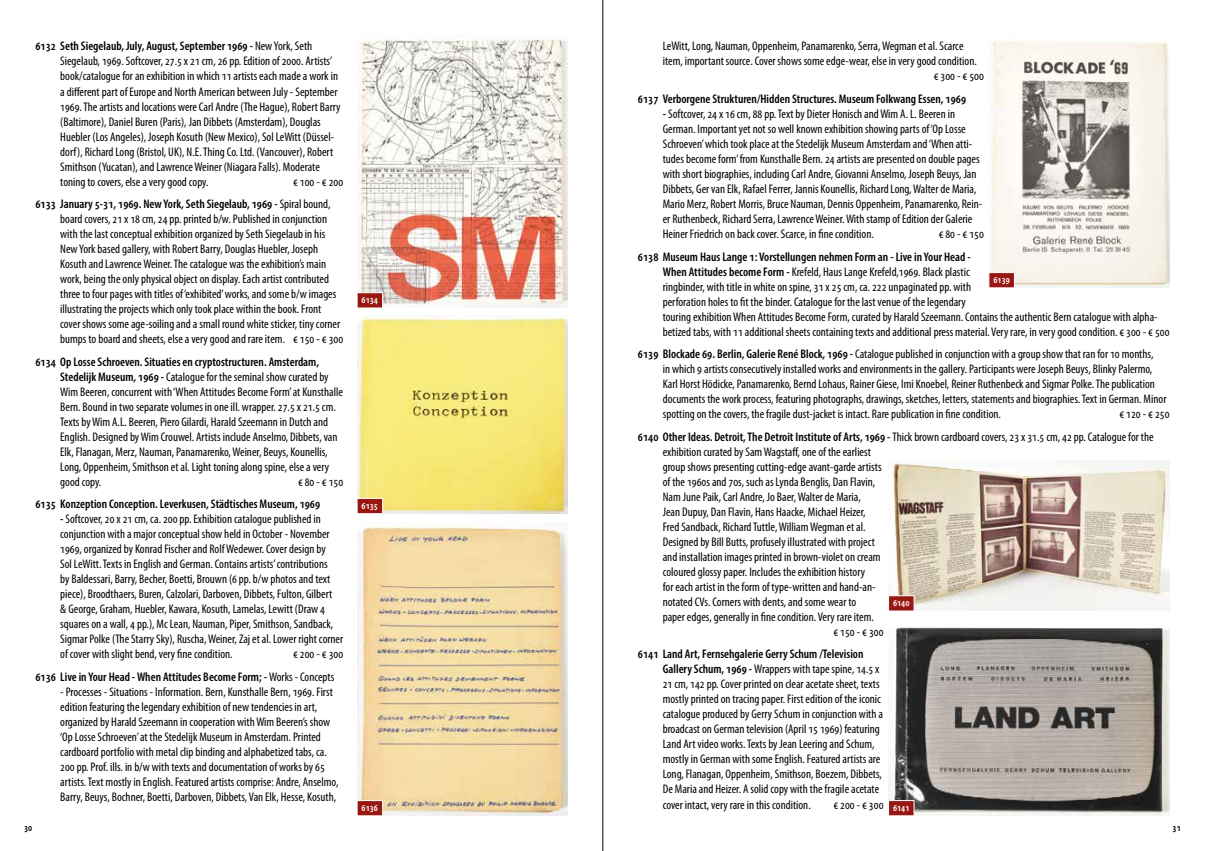
<style>
.page{position:relative;width:1205px;height:851px;background:#fff}
.page>*{position:absolute;margin:0;border:0;box-sizing:border-box;transform-origin:0 0}
.t1{font:condensed 12.5px/15px "Myriad Pro";color:#000}
.t2{font:600 condensed 12.5px/22.5px "Myriad Pro";color:#000}
.t3{font:600 condensed 10px "Myriad Pro";color:#fff}
.t4{font:600 condensed 10px "Myriad Pro";color:#000}
.s1{font-weight:600}
.s2{font-weight:400}
</style>
<div class="page">
<hr style="left:602px;top:0;width:1px;height:850px;background:#000">
<img style="left:357px;top:35px;width:210px;height:272px">
<img style="left:357px;top:315px;width:210px;height:198px">
<img style="left:357px;top:522px;width:210px;height:293px">
<img style="left:989px;top:40px;width:180px;height:247px">
<img style="left:889px;top:461px;width:280px;height:149px">
<img style="left:889px;top:627px;width:280px;height:188px">
<svg style="left:357px;top:292px;width:26px;height:16px"></svg>
<svg style="left:357px;top:497px;width:26px;height:17px"></svg>
<svg style="left:357px;top:799px;width:26px;height:17px"></svg>
<svg style="left:888px;top:799px;width:26px;height:17px"></svg>
<svg style="left:889px;top:595px;width:25px;height:16px"></svg>
<svg style="left:989px;top:272px;width:26px;height:16px"></svg>
<p class="t1" style="left:60px;top:39px;width:282px;text-indent:-25px"><span class="s1">6132 Seth Siegelaub, July, August, September 1969 -</span> New York, Seth Siegelaub, 1969. Softcover, 27.5 x 21 cm, 26 pp. Edition of 2000. Artists’ book/catalogue for an exhibition in which 11 artists each made a work in a different part of Europe and North American between July - September 1969. The artists and locations were Carl Andre (The Hague), Robert Barry (Baltimore), Daniel Buren (Paris), Jan Dibbets (Amsterdam), Douglas Huebler (Los Angeles), Joseph Kosuth (New Mexico), Sol LeWitt (Düssel&shy;dorf), Richard Long (Bristol, UK), N.E. Thing Co. Ltd. (Vancouver), Robert Smithson (Yucatan), and Lawrence Weiner (Niagara Falls). Moderate toning to covers, else a very good copy.</p>
<p class="t2" style="left:35px;top:170px;width:309px;text-indent:258px"><span class="s2">€ 100 - € 200<br></span>6133 January 5-31, 1969. New York, Seth Siegelaub, 1969 - <span class="s2">Spiral bound,</span></p>
<p class="t1" style="left:60px;top:211px;width:284px">board covers, 21 x 18 cm, 24 pp. printed b/w. Published in conjunction with the last conceptual exhibition organized by Seth Siegelaub in his New York based gallery, with Robert Barry, Douglas Huebler, Joseph Kosuth and Lawrence Weiner. The catalogue was the exhibition’s main work, being the only physical object on display. Each artist contributed three to four pages with titles of ‘exhibited’ works, and some b/w images illustrating the projects which only took place within the book. Front cover shows some age-soiling and a small round white sticker, tiny corner bumps to board and sheets, else a very good and rare item. € 150 - € 300</p>
<p class="t1" style="left:60px;top:354px;width:284px;text-indent:-25px"><span class="s1">6134 Op Losse Schroeven. Situaties en cryptostructuren. Amsterdam, Stedelijk Museum, 1969 -</span> Catalogue for the seminal show curated by Wim Beeren, concurrent with ‘When Attitudes Become Form’ at Kunsthalle Bern. Bound in two separate volumes in one ill. wrapper. 27.5 x 21.5 cm.<br>Texts by Wim A.L. Beeren, Piero Gilardi, Harald Szeemann in Dutch and English. Designed by Wim Crouwel. Artists include Anselmo, Dibbets, van Elk, Flanagan, Merz, Nauman, Panamarenko, Weiner, Beuys, Kounellis, Long, Oppenheim, Smithson et al. Light toning along spine, else a very good copy.</p>
<p class="t1" style="left:298px;top:474px;width:47px">€ 80 - € 150</p>
<p class="t2" style="left:35px;top:492px;width:286px">6135 Konzeption Conception. Leverkusen, Städtisches Museum, 1969</p>
<p class="t1" style="left:60px;top:511px;width:284px"><span class="s1">-</span> Softcover, 20 x 21 cm, ca. 200 pp. Exhibition catalogue published in conjunction with a major conceptual show held in October - November 1969, organized by Konrad Fischer and Rolf Wedewer. Cover design by<br>Sol LeWitt. Texts in English and German. Contains artists’ contributions<br>by Baldessari, Barry, Becher, Boetti, Brouwn (6 pp. b/w photos and text piece), Broodthaers, Buren, Calzolari, Darboven, Dibbets, Fulton, Gilbert<br>&amp; George, Graham, Huebler, Kawara, Kosuth, Lamelas, Lewitt (Draw 4 squares on a wall, 4 pp.), Mc Lean, Nauman, Piper, Smithson, Sandback, Sigmar Polke (The Starry Sky), Ruscha, Weiner, Zaj et al. Lower right corner of cover with slight bend, very fine condition.</p>
<p class="t2" style="left:35px;top:642px;width:309px;text-indent:258px"><span class="s2">€ 200 - € 300<br></span>6136 Live in Your Head - When Attitudes Become Form; - <span class="s2">Works - Concepts</span></p>
<p class="t1" style="left:60px;top:684px;width:280px">- Processes - Situations - Information. Bern, Kunsthalle Bern, 1969. First edition featuring the legendary exhibition of new tendencies in art, organized by Harald Szeemann in cooperation with Wim Beeren’s show ‘Op Losse Schroeven’ at the Stedelijk Museum in Amsterdam. Printed cardboard portfolio with metal clip binding and alphabetized tabs, ca.<br>200 pp. Prof. ills. in b/w with texts and documentation of works by 65 artists. Text mostly in English. Featured artists comprise: Andre, Anselmo, Barry, Beuys, Bochner, Boetti, Darboven, Dibbets, Van Elk, Hesse, Kosuth,</p>
<p class="t1" style="left:663px;top:39px;width:302px">LeWitt, Long, Nauman, Oppenheim, Panamarenko, Serra, Wegman et al. Scarce</p>
<p class="t1" style="left:663px;top:54px;width:316px">item, important source. Cover shows some edge-wear, else in very good condition.</p>
<p class="t1" style="left:934px;top:69px;width:52px">€ 300 - € 500</p>
<p class="t2" style="left:638px;top:87px;width:330px">6137 Verborgene Strukturen/Hidden Structures. Museum Folkwang Essen, 1969</p>
<p class="t1" style="left:663px;top:106px;width:321px"><span class="s1">-</span> Softcover, 24 x 16 cm, 88 pp. Text by Dieter Honisch and Wim A. L. Beeren in German. Important yet not so well known exhibition showing parts of ‘Op Losse Schroeven’ which took place at the Stedelijk Museum Amsterdam and ‘When atti&shy;tudes become form’ from Kunsthalle Bern. 24 artists are presented on double pages with short biographies, including Carl Andre, Giovanni Anselmo, Joseph Beuys, Jan Dibbets, Ger van Elk, Rafael Ferrer, Jannis Kounellis, Richard Long, Walter de Maria, Mario Merz, Robert Morris, Bruce Nauman, Dennis Oppenheim, Panamarenko, Rein&shy;er Ruthenbeck, Richard Serra, Lawrence Weiner. With stamp of Edition der Galerie Heiner Friedrich on back cover. Scarce, in fine condition.</p>
<p class="t1" style="left:938px;top:226px;width:47px">€ 80 - € 150</p>
<p class="t1" style="left:663px;top:249px;width:508px;text-indent:-25px"><span class="s1">6138 Museum Haus Lange 1: Vorstellungen nehmen Form an - Live in Your Head -<br>When Attitudes become Form -</span> Krefeld, Haus Lange Krefeld,1969. Black plastic<br>ringbinder, with title in white on spine, 31 x 25 cm, ca. 222 unpaginated pp. with<br>perforation holes to fit the binder. Catalogue for the last venue of the legendary<br>touring exhibition When Attitudes Become Form, curated by Harald Szeemann. Contains the authentic Bern catalogue with alpha&shy;betized tabs, with 11 additional sheets containing texts and additional press material. Very rare, in very good condition. € 300 - € 500</p>
<p class="t1" style="left:663px;top:346px;width:505px;text-indent:-25px"><span class="s1">6139 Blockade 69. Berlin, Galerie René Block, 1969 -</span> Catalogue published in conjunction with a group show that ran for 10 months,<br>in which 9 artists consecutively installed works and environments in the gallery. Participants were Joseph Beuys, Blinky Palermo, Karl Horst Hödicke, Panamarenko, Bernd Lohaus, Rainer Giese, Imi Knoebel, Reiner Ruthenbeck and Sigmar Polke. The publication documents the work process, featuring photographs, drawings, sketches, letters, statements and biographies. Text in German. Minor spotting on the covers, the fragile dust-jacket is intact. Rare publication in fine condition.</p>
<p class="t3" style="left:993px;top:273px;width:18px">6139</p>
<p class="t3" style="left:362px;top:294px;width:18px">6134</p>
<p class="t1" style="left:638px;top:402px;width:533px;line-height:22.5px;text-indent:481px">€ 120 - € 250<br><span class="s1">6140 Other Ideas. Detroit, The Detroit Institute of Arts, 1969 -</span> Thick brown cardboard covers, 23 x 31.5 cm, 42 pp. Catalogue for the</p>
<p class="t1" style="left:663px;top:444px;width:210px">exhibition curated by Sam Wagstaff, one of the earliest</p>
<p class="t1" style="left:663px;top:459px;width:220px">group shows presenting cutting-edge avant-garde artists</p>
<p class="t1" style="left:663px;top:474px;width:214px">of the 1960s and 70s, such as Lynda Benglis, Dan Flavin,</p>
<p class="t1" style="left:663px;top:489px;width:200px">Nam June Paik, Carl Andre, Jo Baer, Walter de Maria,</p>
<p class="t1" style="left:663px;top:504px;width:204px">Jean Dupuy, Dan Flavin, Hans Haacke, Michael Heizer,</p>
<p class="t1" style="left:663px;top:519px;width:204px">Fred Sandback, Richard Tuttle, William Wegman et al.</p>
<p class="t1" style="left:663px;top:534px;width:214px">Designed by Bill Butts, profusely illustrated with project</p>
<p class="t1" style="left:663px;top:549px;width:219px">and installation images printed in brown-violet on cream</p>
<p class="t1" style="left:663px;top:564px;width:204px">coloured glossy paper. Includes the exhibition history</p>
<p class="t1" style="left:663px;top:579px;width:214px">for each artist in the form of type-written and hand-an-</p>
<p class="t1" style="left:663px;top:594px;width:195px">notated CVs. Corners with dents, and some wear to</p>
<p class="t1" style="left:663px;top:609px;width:213px">paper edges, generally in fine condition. Very rare item.</p>
<p class="t1" style="left:833px;top:624px;width:52px">€ 150 - € 300</p>
<p class="t1" style="left:663px;top:646px;width:222px;text-indent:-25px"><span class="s1">6141 Land Art, Fernsehgalerie Gerry Schum /Television Gallery Schum, 1969 -</span> Wrappers with tape spine, 14.5 x 21 cm, 142 pp. Cover printed on clear acetate sheet, texts mostly printed on tracing paper. First edition of the iconic catalogue produced by Gerry Schum in conjunction with a broadcast on German television (April 15 1969) featuring Land Art video works. Texts by Jean Leering and Schum, mostly in German with some English. Featured artists are Long, Flanagan, Oppenheim, Smithson, Boezem, Dibbets, De Maria and Heizer. A solid copy with the fragile acetate cover intact, very rare in this condition.</p>
<p class="t3" style="left:362px;top:499px;width:18px">6135</p>
<p class="t3" style="left:893px;top:596px;width:18px">6140</p>
<p class="t1" style="left:833px;top:796px;width:52px">€ 200 - € 300</p>
<p class="t3" style="left:362px;top:801px;width:18px">6136</p>
<p class="t3" style="left:893px;top:801px;width:18px">6141</p>
<p class="t4" style="left:24px;top:821px;width:10px">30</p>
<p class="t4" style="left:1172px;top:821px;width:10px">31</p>
</div>
